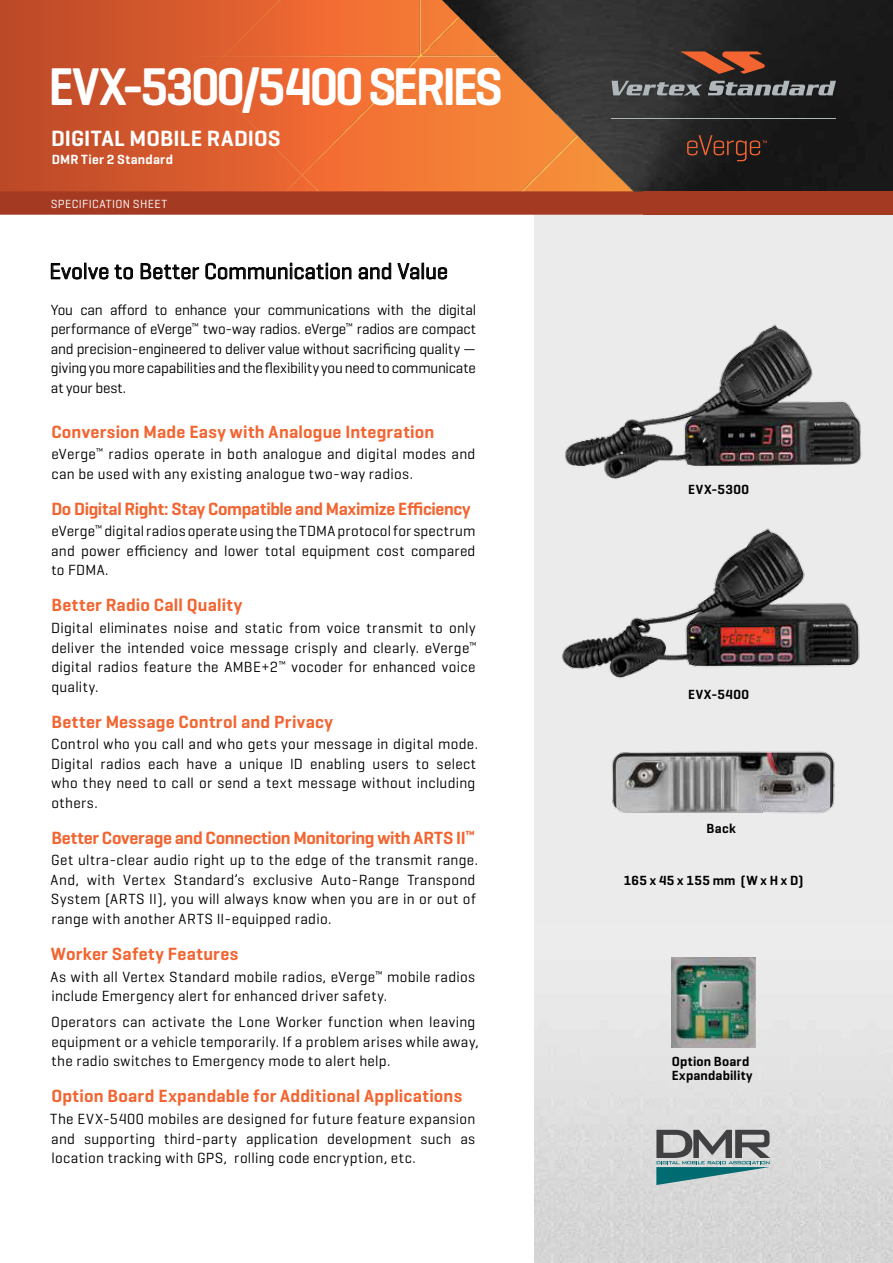
<style>
.page{position:relative;width:893px;height:1263px;background:#fff}
.page>*{position:absolute;margin:0;border:0;box-sizing:border-box;transform-origin:0 0}
.t1{font:600 54px "Geogrotesque";letter-spacing:-.05em;color:#fff;scale:.92 1}
.t2{font:22.5px "Geogrotesque";color:#000}
.t3{font:600 22.5px "Geogrotesque";letter-spacing:.005em;color:#fff}
.t4{font:600 18px "Geogrotesque";letter-spacing:.005em;color:#f26531}
.t5{font:600 18px "Geogrotesque";letter-spacing:-.02em;color:#f26531}
.t6{font:15px/19.5px "Geogrotesque";letter-spacing:.02em;color:#000}
.t7{font:600 13.5px/13.5px "Geogrotesque";letter-spacing:.025em;color:#000}
.t8{font:600 13.5px "Geogrotesque";letter-spacing:.015em;color:#fff}
.t9{font:12px "Geogrotesque";letter-spacing:.03em;color:#fff}
</style>
<div class="page">
<div style="left:534px;top:210px;width:359px;height:1053px;background:#ebebeb"></div>
<img style="left:534px;top:957px;width:359px;height:306px">
<svg style="left:0;top:0;width:199px;height:191px;background:#c9512a"></svg>
<img style="left:199px;top:0;width:243px;height:191px">
<svg style="left:0;top:191px;width:643px;height:24px;background:#a73d25"></svg>
<svg style="left:442px;top:19px;width:178px;height:172px;background:#f38437"></svg>
<img style="left:442px;top:0;width:451px;height:19px">
<img style="left:461px;top:19px;width:432px;height:32px">
<img style="left:492px;top:50px;width:401px;height:33px">
<img style="left:524px;top:82px;width:369px;height:32px">
<img style="left:556px;top:114px;width:337px;height:32px">
<img style="left:588px;top:146px;width:305px;height:32px">
<img style="left:620px;top:177px;width:273px;height:14px">
<hr style="left:611px;top:118px;width:225px;height:1px;background:#b0b7bb">
<svg style="left:611px;top:81px;width:225px;height:14px;background:#6b6f71"></svg>
<svg style="left:680px;top:51px;width:86px;height:23px;background:#8f462b"></svg>
<svg style="left:687px;top:135px;width:80px;height:26px;background:#40281f"></svg>
<div style="left:643px;top:191px;width:250px;height:24px;background:#a53a23"></div>
<svg style="left:51px;top:263px;width:82px;height:17px"></svg>
<svg style="left:140px;top:263px;width:59px;height:17px"></svg>
<svg style="left:205px;top:263px;width:147px;height:17px"></svg>
<svg style="left:358px;top:262px;width:33px;height:18px"></svg>
<svg style="left:397px;top:263px;width:50px;height:17px"></svg>
<svg style="left:656px;top:1130px;width:114px;height:55px"></svg>
<img style="left:565px;top:324px;width:297px;height:155px">
<img style="left:562px;top:528px;width:298px;height:151px">
<img style="left:612px;top:751px;width:223px;height:63px">
<img style="left:671px;top:958px;width:84px;height:89px">
<h1 class="t1" style="left:48px;top:67px;width:495px">EVX-5300/5400 SERIES</h1>
<h2 class="t3" style="left:51px;top:130px;width:231px">DIGITAL MOBILE RADIOS</h2>
<p class="t8" style="left:52px;top:154px;width:123px">DMR Tier 2 Standard</p>
<p class="t9" style="left:51px;top:199px;width:118px">SPECIFICATION SHEET</p>
<h2 class="t2" style="left:49px;top:262px;width:400px">Evolve to Better Communication and Value</h2>
<p class="t6" style="left:51px;top:301px;width:427px;text-align:justify">You can afford to enhance your communications with the digital performance of eVerge<sup>™</sup> two-way radios. eVerge<sup>™</sup> radios are compact and precision-engineered to deliver value without sacrificing quality — giving you more capabilities and the flexibility you need to communicate at your best.</p>
<p class="t4" style="left:51px;top:425px;width:384px">Conversion Made Easy with Analogue Integration</p>
<p class="t6" style="left:51px;top:446px;width:426px">eVerge<sup>™</sup> radios operate in both analogue and digital modes and can be used with any existing analogue two-way radios.</p>
<p class="t5" style="left:51px;top:502px;width:421px">Do Digital Right: Stay Compatible and Maximize Efficiency</p>
<p class="t6" style="left:51px;top:523px;width:426px;text-align:justify">eVerge<sup>™</sup> digital radios operate using the TDMA protocol for spectrum and power efficiency and lower total equipment cost compared to FDMA.</p>
<p class="t4" style="left:51px;top:599px;width:193px">Better Radio Call Quality</p>
<p class="t6" style="left:51px;top:619px;width:427px;text-align:justify">Digital eliminates noise and static from voice transmit to only deliver the intended voice message crisply and clearly. eVerge<sup>™ </sup>digital radios feature the AMBE+2<sup>™</sup> vocoder for enhanced voice quality.</p>
<p class="t4" style="left:51px;top:715px;width:283px">Better Message Control and Privacy</p>
<p class="t6" style="left:51px;top:736px;width:428px">Control who you call and who gets your message in digital mode.<br>Digital radios each have a unique ID enabling users to select who they need to call or send a text message without including others.</p>
<p class="t4" style="left:51px;top:831px;width:425px">Better Coverage and Connection Monitoring with ARTS II<sup>™</sup></p>
<p class="t6" style="left:51px;top:852px;width:429px">Get ultra-clear audio right up to the edge of the transmit range.<br>And, with Vertex Standard’s exclusive Auto-Range Transpond System (ARTS II), you will always know when you are in or out of range with another ARTS II-equipped radio.</p>
<p class="t4" style="left:51px;top:947px;width:189px">Worker Safety Features</p>
<p class="t6" style="left:51px;top:968px;width:426px">As with all Vertex Standard mobile radios, eVerge<sup>™</sup> mobile radios include Emergency alert for enhanced driver safety.</p>
<p class="t6" style="left:51px;top:1014px;width:429px">Operators can activate the Lone Worker function when leaving equipment or a vehicle temporarily. If a problem arises while away, the radio switches to Emergency mode to alert help.</p>
<p class="t4" style="left:51px;top:1089px;width:412px">Option Board Expandable for Additional Applications</p>
<p class="t6" style="left:50px;top:1110px;width:427px;text-align:justify">The EVX-5400 mobiles are designed for future feature expansion and supporting third-party application development such as location tracking with GPS, rolling code encryption, etc.</p>
<p class="t7" style="left:688px;top:484px;width:62px">EVX-5300</p>
<p class="t7" style="left:688px;top:689px;width:62px">EVX-5400</p>
<p class="t7" style="left:706px;top:823px;width:31px">Back</p>
<p class="t7" style="left:624px;top:874px;width:181px">165 x 45 x 155 mm (W x H x D)</p>
<p class="t7" style="left:672px;top:1056px;width:82px">Option Board<br>Expandability</p>
</div>
